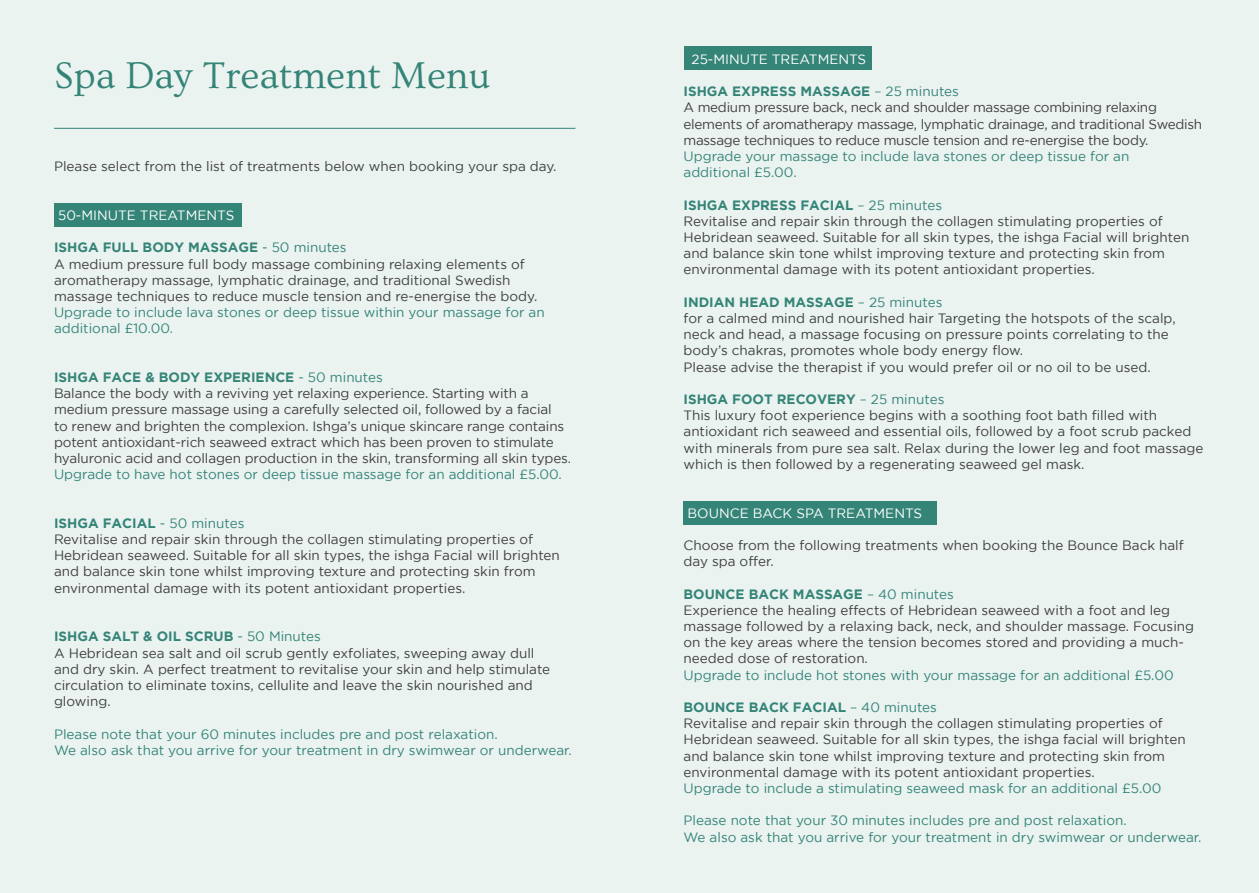
<style>
.page{position:relative;width:1259px;height:893px;background:#ebf3f1}
.page>*{position:absolute;margin:0;border:0;box-sizing:border-box;transform-origin:0 0}
.t1{font:39px "Ovo";color:#348477}
.t2{font:13.5px/16.2px "Gotham";color:#3f3f3e}
.t3{font:13.5px/16.2px "Gotham";color:#348477}
.t4{font:13.5px/16.2px "Gotham";letter-spacing:-.02em;color:#3f3f3e}
.t5{font:13.5px "Gotham";color:#fff}
.s1{font-weight:700;color:#348477}
.s2{color:#348477}
</style>
<div class="page">
<hr style="left:54px;top:128px;width:521px;height:1px;background:#348477">
<div style="left:54px;top:203px;width:187px;height:23px;background:#348477"></div>
<div style="left:684px;top:47px;width:187px;height:23px;background:#348477"></div>
<div style="left:683px;top:502px;width:254px;height:23px;background:#348477"></div>
<h1 class="t1" style="left:54px;top:54px;width:438px">Spa Day Treatment Menu</h1>
<p class="t2" style="left:54px;top:158px;width:504px">Please select from the list of treatments below when booking your spa day.</p>
<p class="t5" style="left:58px;top:208px;width:178px">50-MINUTE TREATMENTS</p>
<p class="t2" style="left:54px;top:239px;width:485px"><span class="s1">ISHGA FULL BODY MASSAGE</span> <span class="s2">- 50 minutes<br></span>A medium pressure full body massage combining relaxing elements of aromatherapy massage, lymphatic drainage, and traditional Swedish massage techniques to reduce muscle tension and re-energise the body.</p>
<p class="t3" style="left:54px;top:304px;width:492px">Upgrade to include lava stones or deep tissue within your massage for an additional £10.00.</p>
<p class="t2" style="left:54px;top:369px;width:519px"><span class="s1">ISHGA FACE &amp; BODY EXPERIENCE</span> <span class="s2">- 50 minutes<br></span>Balance the body with a reviving yet relaxing experience. Starting with a medium pressure massage using a carefully selected oil, followed by a facial<br>to renew and brighten the complexion. Ishga’s unique skincare range contains potent antioxidant-rich seaweed extract which has been proven to stimulate hyaluronic acid and collagen production in the skin, transforming all skin types.</p>
<p class="t3" style="left:54px;top:466px;width:509px">Upgrade to have hot stones or deep tissue massage for an additional £5.00.</p>
<p class="t2" style="left:54px;top:515px;width:507px"><span class="s1">ISHGA FACIAL</span> <span class="s2">- 50 minutes<br></span>Revitalise and repair skin through the collagen stimulating properties of Hebridean seaweed. Suitable for all skin types, the ishga Facial will brighten and balance skin tone whilst improving texture and protecting skin from environmental damage with its potent antioxidant properties.</p>
<p class="t2" style="left:54px;top:628px;width:498px"><span class="s1">ISHGA SALT &amp; OIL SCRUB</span> <span class="s2">- 50 Minutes<br></span>A Hebridean sea salt and oil scrub gently exfoliates, sweeping away dull and dry skin. A perfect treatment to revitalise your skin and help stimulate circulation to eliminate toxins, cellulite and leave the skin nourished and glowing.</p>
<p class="t3" style="left:54px;top:725px;width:519px">Please note that your 60 minutes includes pre and post relaxation.<br>We also ask that you arrive for your treatment in dry swimwear or underwear.</p>
<p class="t5" style="left:691px;top:52px;width:176px">25-MINUTE TREATMENTS</p>
<p class="t4" style="left:683px;top:83px;width:520px"><span class="s1">ISHGA EXPRESS MASSAGE</span> <span class="s2">– 25 minutes<br></span>A medium pressure back, neck and shoulder massage combining relaxing elements of aromatherapy massage, lymphatic drainage, and traditional Swedish massage techniques to reduce muscle tension and re-energise the body.</p>
<p class="t3" style="left:683px;top:148px;width:447px">Upgrade your massage to include lava stones or deep tissue for an additional £5.00.</p>
<p class="t2" style="left:683px;top:197px;width:507px"><span class="s1">ISHGA EXPRESS FACIAL</span> <span class="s2">– 25 minutes<br></span>Revitalise and repair skin through the collagen stimulating properties of Hebridean seaweed. Suitable for all skin types, the ishga Facial will brighten and balance skin tone whilst improving texture and protecting skin from environmental damage with its potent antioxidant properties.</p>
<p class="t2" style="left:683px;top:294px;width:494px"><span class="s1">INDIAN HEAD MASSAGE</span> <span class="s2">– 25 minutes<br></span>for a calmed mind and nourished hair Targeting the hotspots of the scalp, neck and head, a massage focusing on pressure points correlating to the body’s chakras, promotes whole body energy flow.<br>Please advise the therapist if you would prefer oil or no oil to be used.</p>
<p class="t2" style="left:683px;top:391px;width:521px"><span class="s1">ISHGA FOOT RECOVERY</span> <span class="s2">– 25 minutes<br></span>This luxury foot experience begins with a soothing foot bath filled with antioxidant rich seaweed and essential oils, followed by a foot scrub packed with minerals from pure sea salt. Relax during the lower leg and foot massage which is then followed by a regenerating seaweed gel mask.</p>
<p class="t5" style="left:687px;top:505px;width:236px">BOUNCE BACK SPA TREATMENTS</p>
<p class="t2" style="left:683px;top:537px;width:502px">Choose from the following treatments when booking the Bounce Back half day spa offer.</p>
<p class="t2" style="left:683px;top:585px;width:512px"><span class="s1">BOUNCE BACK MASSAGE</span> <span class="s2">– 40 minutes<br></span>Experience the healing effects of Hebridean seaweed with a foot and leg massage followed by a relaxing back, neck, and shoulder massage. Focusing on the key areas where the tension becomes stored and providing a much&shy;needed dose of restoration.</p>
<p class="t3" style="left:683px;top:666px;width:491px">Upgrade to include hot stones with your massage for an additional £5.00</p>
<p class="t2" style="left:683px;top:699px;width:503px"><span class="s1">BOUNCE BACK FACIAL</span> <span class="s2">– 40 minutes<br></span>Revitalise and repair skin through the collagen stimulating properties of Hebridean seaweed. Suitable for all skin types, the ishga facial will brighten and balance skin tone whilst improving texture and protecting skin from environmental damage with its potent antioxidant properties.</p>
<p class="t3" style="left:683px;top:780px;width:479px">Upgrade to include a stimulating seaweed mask for an additional £5.00</p>
<p class="t3" style="left:683px;top:812px;width:519px">Please note that your 30 minutes includes pre and post relaxation.<br>We also ask that you arrive for your treatment in dry swimwear or underwear.</p>
</div>
